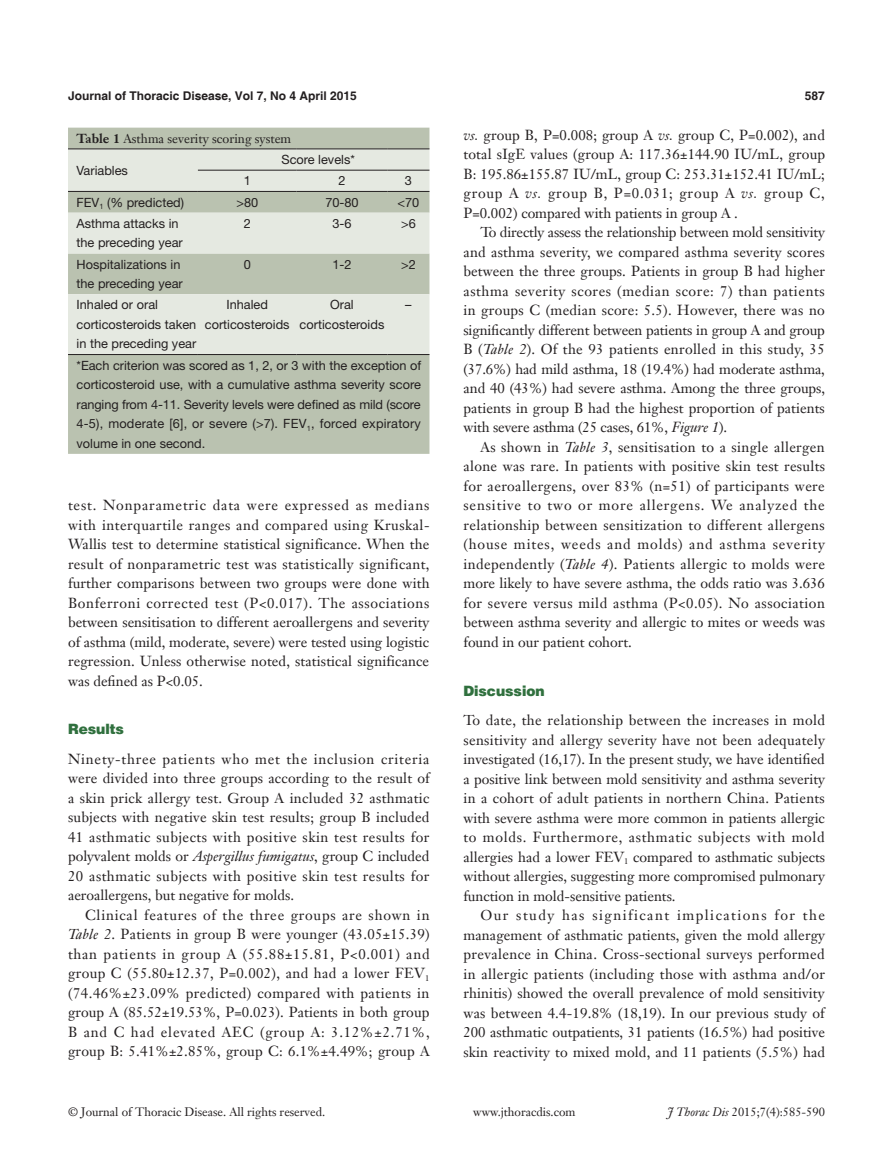
<style>
.page{position:relative;width:893px;height:1170px;background:#fff}
.page>*{position:absolute;margin:0;border:0;box-sizing:border-box;transform-origin:0 0}
.t1{font:14.25px/19.5px "Janson Text LT";color:#231f20;text-align:justify}
.t2{font:900 14.25px "Helvetica";color:#30703e}
.t3{font:12.75px/19.5px "Helvetica Neue LT Pro";color:#231f20}
.t4{font:12.75px "Janson Text LT";color:#231f20}
.t5{font:12px "Janson Text LT";color:#231f20}
.t6{font:700 12px "Helvetica";color:#231f20}
.s1{font-weight:700}
.s2{font-style:italic}
</style>
<div class="page">
<div style="left:68px;top:128px;width:361px;height:326px;background:#bac2b0"></div>
<svg style="left:68px;top:149px;width:361px;height:205px;background:#d7dcd1"></svg>
<hr style="left:68px;top:148px;width:130px;height:1px;background:#231f20">
<hr style="left:68px;top:191px;width:130px;height:1px;background:#231f20">
<hr style="left:198px;top:148px;width:99px;height:1px;background:#231f20">
<hr style="left:297px;top:148px;width:90px;height:1px;background:#231f20">
<hr style="left:387px;top:148px;width:42px;height:1px;background:#231f20">
<hr style="left:198px;top:170px;width:99px;height:1px;background:#231f20">
<hr style="left:297px;top:170px;width:90px;height:1px;background:#231f20">
<hr style="left:387px;top:170px;width:42px;height:1px;background:#231f20">
<hr style="left:198px;top:191px;width:99px;height:1px;background:#231f20">
<hr style="left:297px;top:191px;width:90px;height:1px;background:#231f20">
<hr style="left:387px;top:191px;width:42px;height:1px;background:#231f20">
<hr style="left:68px;top:354px;width:130px;height:1px;background:#231f20">
<hr style="left:198px;top:354px;width:99px;height:1px;background:#231f20">
<hr style="left:297px;top:354px;width:90px;height:1px;background:#231f20">
<hr style="left:387px;top:354px;width:42px;height:1px;background:#231f20">
<p class="t6" style="left:68px;top:88px;width:290px">Journal of Thoracic Disease, Vol 7, No 4 April 2015</p>
<p class="t6" style="left:805px;top:88px;width:22px">587</p>
<p class="t4" style="left:77px;top:130px;width:216px"><span class="s1">Table 1</span> Asthma severity scoring system</p>
<p class="t3" style="left:77px;top:160px;width:53px">Variables</p>
<p class="t3" style="left:281px;top:149px;width:75px">Score levels*</p>
<p class="t3" style="left:244px;top:171px;width:9px">1</p>
<p class="t3" style="left:338px;top:171px;width:9px">2</p>
<p class="t3" style="left:405px;top:171px;width:9px">3</p>
<p class="t3" style="left:77px;top:192px;width:109px">FEV<sub>1</sub> (% predicted)</p>
<p class="t3" style="left:236px;top:192px;width:23px">&gt;80</p>
<p class="t3" style="left:325px;top:192px;width:35px">70-80</p>
<p class="t3" style="left:397px;top:192px;width:23px">&lt;70</p>
<p class="t3" style="left:77px;top:213px;width:108px">Asthma attacks in the preceding year</p>
<p class="t3" style="left:244px;top:213px;width:9px">2</p>
<p class="t3" style="left:332px;top:213px;width:21px">3-6</p>
<p class="t3" style="left:401px;top:213px;width:16px">&gt;6</p>
<p class="t3" style="left:77px;top:254px;width:108px">Hospitalizations in the preceding year</p>
<p class="t3" style="left:244px;top:254px;width:9px">0</p>
<p class="t3" style="left:332px;top:254px;width:21px">1-2</p>
<p class="t3" style="left:401px;top:254px;width:16px">&gt;2</p>
<p class="t3" style="left:77px;top:295px;width:121px">Inhaled or oral corticosteroids taken in the preceding year</p>
<p class="t3" style="left:205px;top:295px;width:86px;text-align:center">Inhaled corticosteroids</p>
<p class="t3" style="left:300px;top:295px;width:86px;text-align:center">Oral corticosteroids</p>
<p class="t3" style="left:405px;top:295px;width:8px">–</p>
<p class="t3" style="left:77px;top:355px;width:346px;text-align:justify">*Each criterion was scored as 1, 2, or 3 with the exception of corticosteroid use, with a cumulative asthma severity score ranging from 4-11. Severity levels were defined as mild (score 4-5), moderate [6], or severe (&gt;7). FEV<sub>1</sub>, forced expiratory volume in one second.</p>
<p class="t1" style="left:68px;top:495px;width:363px">test. Nonparametric data were expressed as medians with interquartile ranges and compared using Kruskal-Wallis test to determine statistical significance. When the result of nonparametric test was statistically significant, further comparisons between two groups were done with Bonferroni corrected test (P&lt;0.017). The associations between sensitisation to different aeroallergens and severity of asthma (mild, moderate, severe) were tested using logistic regression. Unless otherwise noted, statistical significance was defined as P&lt;0.05.</p>
<p class="t2" style="left:68px;top:720px;width:58px">Results</p>
<p class="t1" style="left:68px;top:748px;width:363px">Ninety-three patients who met the inclusion criteria were divided into three groups according to the result of a skin prick allergy test. Group A included 32 asthmatic subjects with negative skin test results; group B included 41 asthmatic subjects with positive skin test results for polyvalent molds or <span class="s2">Aspergillus fumigatus</span>, group C included 20 asthmatic subjects with positive skin test results for aeroallergens, but negative for molds.</p>
<p class="t1" style="left:68px;top:904px;width:363px;text-indent:17px">Clinical features of the three groups are shown in <span class="s2">Table 2</span>. Patients in group B were younger (43.05±15.39) than patients in group A (55.88±15.81, P&lt;0.001) and group C (55.80±12.37, P=0.002), and had a lower FEV<sub>1 </sub>(74.46%±23.09% predicted) compared with patients in group A (85.52±19.53%, P=0.023). Patients in both group B and C had elevated AEC (group A: 3.12%±2.71%, group B: 5.41%±2.85%, group C: 6.1%±4.49%; group A</p>
<p class="t1" style="left:463px;top:125px;width:363px"><span class="s2">vs.</span> group B, P=0.008; group A <span class="s2">vs.</span> group C, P=0.002), and total sIgE values (group A: 117.36±144.90 IU/mL, group B: 195.86±155.87 IU/mL, group C: 253.31±152.41 IU/mL; group A <span class="s2">vs.</span> group B, P=0.031; group A <span class="s2">vs.</span> group C, P=0.002) compared with patients in group A .</p>
<p class="t1" style="left:463px;top:222px;width:363px;text-indent:17px">To directly assess the relationship between mold sensitivity and asthma severity, we compared asthma severity scores between the three groups. Patients in group B had higher asthma severity scores (median score: 7) than patients in groups C (median score: 5.5). However, there was no significantly different between patients in group A and group B (<span class="s2">Table 2</span>). Of the 93 patients enrolled in this study, 35 (37.6%) had mild asthma, 18 (19.4%) had moderate asthma, and 40 (43%) had severe asthma. Among the three groups, patients in group B had the highest proportion of patients with severe asthma (25 cases, 61%, <span class="s2">Figure 1</span>).</p>
<p class="t1" style="left:463px;top:437px;width:363px;text-indent:17px">As shown in <span class="s2">Table 3</span>, sensitisation to a single allergen alone was rare. In patients with positive skin test results for aeroallergens, over 83% (n=51) of participants were sensitive to two or more allergens. We analyzed the relationship between sensitization to different allergens (house mites, weeds and molds) and asthma severity independently (<span class="s2">Table 4</span>). Patients allergic to molds were more likely to have severe asthma, the odds ratio was 3.636 for severe versus mild asthma (P&lt;0.05). No association between asthma severity and allergic to mites or weeds was found in our patient cohort.</p>
<p class="t2" style="left:463px;top:681px;width:83px">Discussion</p>
<p class="t1" style="left:463px;top:710px;width:363px">To date, the relationship between the increases in mold sensitivity and allergy severity have not been adequately investigated (16,17). In the present study, we have identified a positive link between mold sensitivity and asthma severity in a cohort of adult patients in northern China. Patients with severe asthma were more common in patients allergic to molds. Furthermore, asthmatic subjects with mold allergies had a lower FEV<sub>1</sub> compared to asthmatic subjects without allergies, suggesting more compromised pulmonary function in mold-sensitive patients.</p>
<p class="t1" style="left:463px;top:905px;width:363px;text-indent:17px">Our study has significant implications for the management of asthmatic patients, given the mold allergy prevalence in China. Cross-sectional surveys performed in allergic patients (including those with asthma and/or rhinitis) showed the overall prevalence of mold sensitivity was between 4.4-19.8% (18,19). In our previous study of 200 asthmatic outpatients, 31 patients (16.5%) had positive skin reactivity to mixed mold, and 11 patients (5.5%) had</p>
<p class="t5" style="left:68px;top:1104px;width:259px">© Journal of Thoracic Disease. All rights reserved.</p>
<p class="t5" style="left:473px;top:1104px;width:104px">www.jthoracdis.com</p>
<p class="t5" style="left:667px;top:1104px;width:159px"><span class="s2">J Thorac Dis</span> 2015;7(4):585-590</p>
</div>
